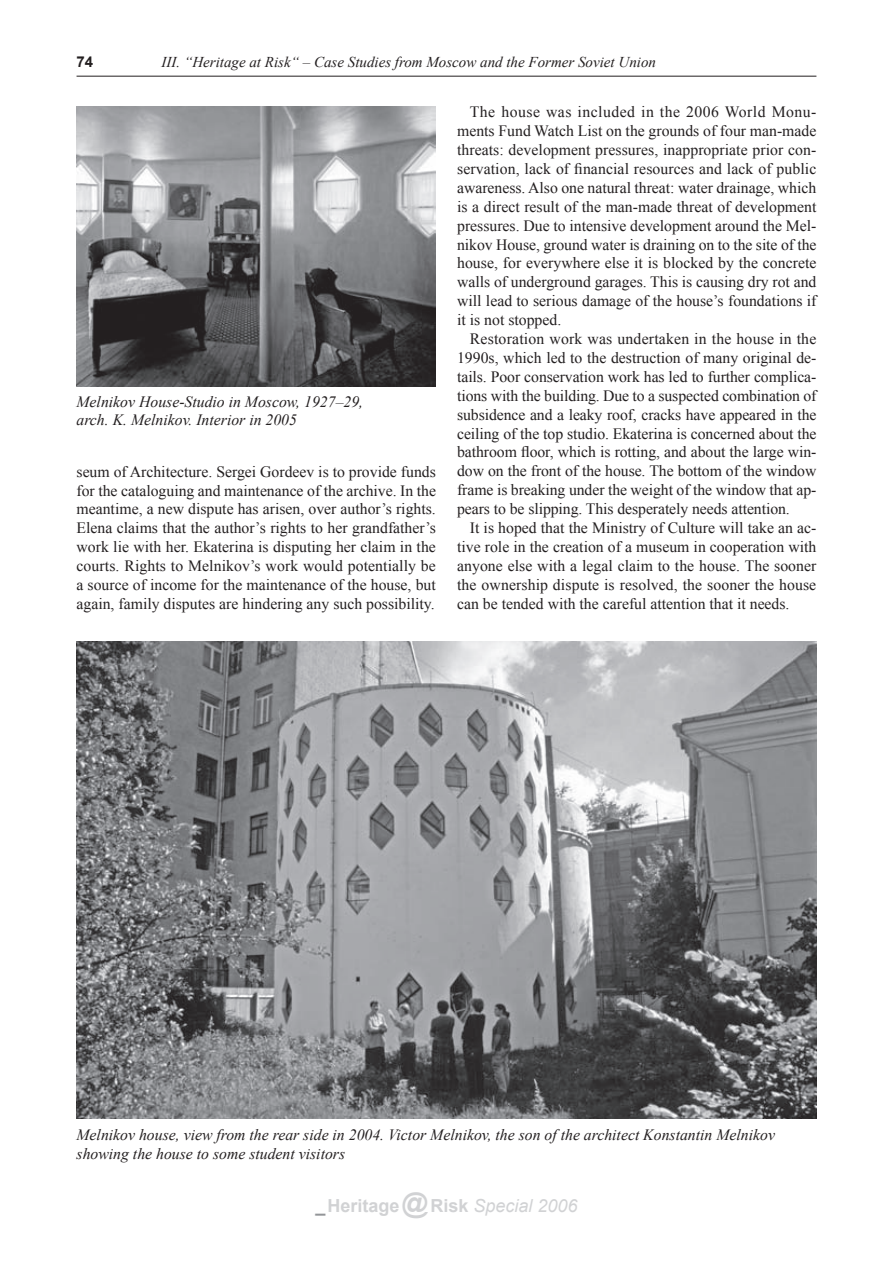
<style>
.page{position:relative;width:893px;height:1263px;background:#fff}
.page>*{position:absolute;margin:0;border:0;box-sizing:border-box;transform-origin:0 0}
.t1{font:700 18px "Arial";color:#d1d2d4}
.t2{font:15.75px/18.9px "Times New Roman";color:#231f20;text-align:justify}
.t3{font:italic 15.75px/18.9px "Times New Roman";color:#231f20}
.t4{font:italic 15px "Times New Roman";color:#231f20}
.t5{font:700 15px "Arial";color:#231f20}
.s1{color:#939598}
.s2{font-size:27px}
.s3{font-weight:400;font-style:italic}
</style>
<div class="page">
<hr style="left:77px;top:76px;width:739px;height:1px;background:#231f20">
<img style="left:77px;top:106px;width:359px;height:281px">
<img style="left:77px;top:642px;width:739px;height:477px">
<p class="t5" style="left:77px;top:52px;width:18px">74</p>
<p class="t4" style="left:162px;top:51px;width:496px">III. “Heritage at Risk“ – Case Studies from Moscow and the Former Soviet Union</p>
<p class="t3" style="left:77px;top:391px;width:288px">Melnikov House-Studio in Moscow, 1927–29, arch. K. Melnikov. Interior in 2005</p>
<p class="t2" style="left:77px;top:462px;width:361px">seum of Architecture. Sergei Gordeev is to provide funds for the cataloguing and maintenance of the archive. In the meantime, a new dispute has arisen, over author’s rights.<br>Elena claims that the author’s rights to her grandfather’s work lie with her. Ekaterina is disputing her claim in the courts. Rights to Melnikov’s work would potentially be a source of income for the maintenance of the house, but again, family disputes are hindering any such possibility.</p>
<p class="t2" style="left:457px;top:102px;width:361px;text-indent:13px">The house was included in the 2006 World Monu&shy;ments Fund Watch List on the grounds of four man-made threats: development pressures, inappropriate prior con&shy;servation, lack of financial resources and lack of public awareness. Also one natural threat: water drainage, which is a direct result of the man-made threat of development pressures. Due to intensive development around the Mel&shy;nikov House, ground water is draining on to the site of the house, for everywhere else it is blocked by the concrete walls of underground garages. This is causing dry rot and will lead to serious damage of the house’s foundations if it is not stopped.</p>
<p class="t2" style="left:457px;top:329px;width:361px;text-indent:13px">Restoration work was undertaken in the house in the 1990s, which led to the destruction of many original de&shy;tails. Poor conservation work has led to further complica&shy;tions with the building. Due to a suspected combination of subsidence and a leaky roof, cracks have appeared in the ceiling of the top studio. Ekaterina is concerned about the bathroom floor, which is rotting, and about the large win&shy;dow on the front of the house. The bottom of the window frame is breaking under the weight of the window that ap&shy;pears to be slipping. This desperately needs attention.</p>
<p class="t2" style="left:457px;top:518px;width:361px;text-indent:13px">It is hoped that the Ministry of Culture will take an ac&shy;tive role in the creation of a museum in cooperation with anyone else with a legal claim to the house. The sooner the ownership dispute is resolved, the sooner the house can be tended with the careful attention that it needs.</p>
<p class="t3" style="left:77px;top:1124px;width:700px">Melnikov house, view from the rear side in 2004. Victor Melnikov, the son of the architect Konstantin Melnikov showing the house to some student visitors</p>
<p class="t1" style="left:315px;top:1194px;width:264px"><span class="s1">_</span> Heritage <span class="s2">@</span> Risk <span class="s3">Special 2006</span></p>
</div>
